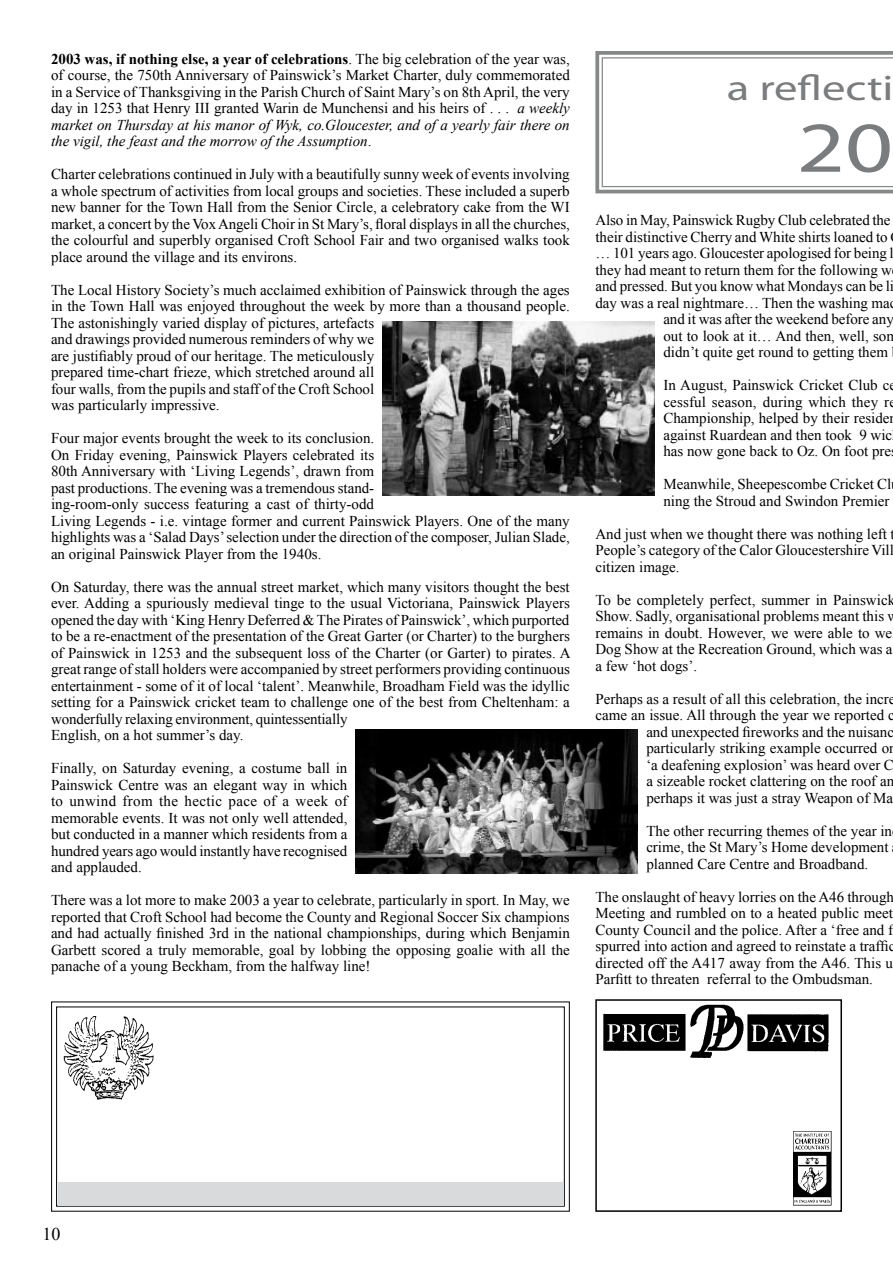
<style>
.page{position:relative;width:893px;height:1263px;background:#fff}
.page>*{position:absolute;margin:0;border:0;box-sizing:border-box;transform-origin:0 0}
.t1{font:72px "Myriad Pro";color:#7b7c7e;scale:1.3 1}
.t2{font:36px "Myriad Pro";color:#7b7c7e;scale:1.3 1}
.t3{font:18px "Times New Roman";color:#000}
.t4{font:15px/16.5px "Times New Roman";color:#000}
.s1{font-weight:700}
.s2{font-style:italic}
</style>
<div class="page">
<img style="left:793px;top:1131px;width:38px;height:74px">
<img style="left:603px;top:1004px;width:225px;height:54px">
<div style="left:595px;top:999px;width:247px;height:213px;border:2px solid #000"></div>
<svg style="left:51px;top:1001px;width:519px;height:211px"></svg>
<div style="left:56px;top:1006px;width:509px;height:201px;border:1px solid #000"></div>
<div style="left:58px;top:1182px;width:505px;height:24px;background:#d9dadb"></div>
<img style="left:64px;top:1016px;width:89px;height:83px">
<svg style="left:595px;top:51px;width:298px;height:143px"></svg>
<img style="left:383px;top:321px;width:272px;height:174px">
<img style="left:356px;top:729px;width:282px;height:145px">
<p class="t4" style="left:51px;top:50px;width:520px;text-align:justify"><span class="s1">2003 was, if nothing else, a year of celebrations</span>. The big celebration of the year was, of course, the 750th Anniversary of Painswick’s Market Charter, duly commemorated in a Service of Thanksgiving in the Parish Church of Saint Mary’s on 8th April, the very day in 12 53 that Henry III granted Warin de Munchensi and his heirs of . . . <span class="s2">a weekly market on Thursday at his manor of Wyk, co.Gloucester, and of a yearly fair there on the vigil, the feast and the morrow of the Assumption</span>.</p>
<p class="t4" style="left:51px;top:166px;width:520px;text-align:justify">Charter celebrations continued in July with a beautifully sunny week of events involving a whole spectrum of activities from local groups and societies. These included a superb new banner for the Town Hall from the Senior Circle, a celebratory cake from the WI market, a concert by the Vox Angeli Choir in St Mary’s, floral displays in all the churches, the colourful and superbly organised Croft School Fair and two organised walks took place around the village and its environs.</p>
<p class="t4" style="left:51px;top:281px;width:520px">The Local History Society’s much acclaimed exhibition of Painswick through the ages in the Town Hall was enjoyed throughout the week by more than a thousand people.<br>The astonishingly varied display of pictures, artefacts<br>and drawings provided numerous reminders of why we<br>are justifiably proud of our heritage. The meticulously<br>prepared time-chart frieze, which stretched around all<br>four walls, from the pupils and staff of the Croft School<br>was particularly impressive.</p>
<p class="t4" style="left:51px;top:430px;width:520px">Four major events brought the week to its conclusion.<br>On Friday evening, Painswick Players celebrated its<br>80th Anniversary with ‘Living Legends’, drawn from<br>past productions. The evening was a tremendous stand-<br>ing-room-only success featuring a cast of thirty-odd<br>Living Legends - i.e. vintage former and current Painswick Players. One of the many highlights was a ‘Salad Days’ selection under the direction of the composer, Julian Slade, an original Painswick Player from the 1 940s.</p>
<p class="t4" style="left:51px;top:578px;width:521px">On Saturday, there was the annual street market, which many visitors thought the best ever. Adding a spuriously medieval tinge to the usual Victoriana, Painswick Players opened the day with ‘King Henry Deferred &amp; The Pirates of Painswick’, which purported to be a re-enactment of the presentation of the Great Garter (or Charter) to the burghers of Painswick in 12 53 and the subsequent loss of the Charter (or Garter) to pirates. A great range of stall holders were accompanied by street performers providing continuous entertainment - some of it of local ‘talent’. Meanwhile, Broadham Field was the idyllic setting for a Painswick cricket team to challenge one of the best from Cheltenham: a wonderfully relaxing environment, quintessentially<br>English, on a hot summer’s day.</p>
<p class="t4" style="left:51px;top:760px;width:298px;text-align:justify">Finally, on Saturday evening, a costume ball in Painswick Centre was an elegant way in which to unwind from the hectic pace of a week of memorable events. It was not only well attended, but conducted in a manner which residents from a hundred years ago would instantly have recognised and applauded.</p>
<p class="t4" style="left:51px;top:892px;width:520px;text-align:justify">There was a lot more to make 2003 a year to celebrate, particularly in sport. In May, we reported that Croft School had become the County and Regional Soccer Six champions and had actually finished 3rd in the national championships, during which Benjamin Garbett scored a truly memorable, goal by lobbing the opposing goalie with all the panache of a young Beckham, from the halfway line!</p>
<h2 class="t2" style="left:727px;top:65px;width:130px">a reflecti</h2>
<h1 class="t1" style="left:797px;top:103px;width:75px">20</h1>
<p class="t4" style="left:595px;top:212px;width:297px">Also in May, Painswick Rugby Club celebrated the</p>
<p class="t4" style="left:595px;top:228px;width:294px">their distinctive Cherry and White shirts loaned to</p>
<p class="t4" style="left:595px;top:245px;width:300px">… 1 01 years ago. Gloucester apologised for being l</p>
<p class="t4" style="left:595px;top:261px;width:298px">they had meant to return them for the following w</p>
<p class="t4" style="left:595px;top:278px;width:300px">and pressed. But you know what Mondays can be li</p>
<p class="t4" style="left:595px;top:294px;width:296px">day was a real nightmare… Then the washing ma</p>
<p class="t4" style="left:663px;top:311px;width:232px">and it was after the weekend before any</p>
<p class="t4" style="left:663px;top:327px;width:236px">out to look at it… And then, well, som</p>
<p class="t4" style="left:663px;top:344px;width:226px">didn’t quite get round to getting them</p>
<p class="t4" style="left:663px;top:377px;width:234px">In August, Painswick Cricket Club c cessful season, during which they re Championship, helped by their reside against Ruardean and then took 9 wic has now gone back to Oz. On foot pre</p>
<p class="t4" style="left:663px;top:476px;width:229px">Meanwhile, Sheepescombe Cricket Cl ning the Stroud and Swindon Premier</p>
<p class="t4" style="left:595px;top:525px;width:301px;text-align:justify">And just when we thought there was nothing left t People’s category of the Calor Gloucestershire Vill citizen image.</p>
<p class="t4" style="left:595px;top:591px;width:304px">To be completely perfect, summer in Painswick Show. Sadly, organisational problems meant this w remains in doubt. However, we were able to we Dog Show at the Recreation Ground, which was a a few ‘hot dogs’.</p>
<p class="t4" style="left:595px;top:690px;width:303px;text-align:right">Perhaps as a result of all this celebration, the incre came an issue. All through the year we reported c and unexpected fireworks and the nuisanc particularly striking example occurred on<br>‘a deafening explosion’ was heard over C<br>a sizeable rocket clattering on the roof an<br>perhaps it was just a stray Weapon of Ma</p>
<p class="t4" style="left:646px;top:822px;width:247px">The other recurring themes of the year in crime, the St Mary’s Home development planned Care Centre and Broadband.</p>
<p class="t4" style="left:595px;top:888px;width:302px">The onslaught of heavy lorries on the A46 through Meeting and rumbled on to a heated public meet County Council and the police. After a ‘free and f spurred into action and agreed to reinstate a traffic directed off the A41 7 away from the A46. This u Parfitt to threaten referral to the Ombudsman.</p>
<p class="t3" style="left:43px;top:1222px;width:19px">10</p>
</div>
